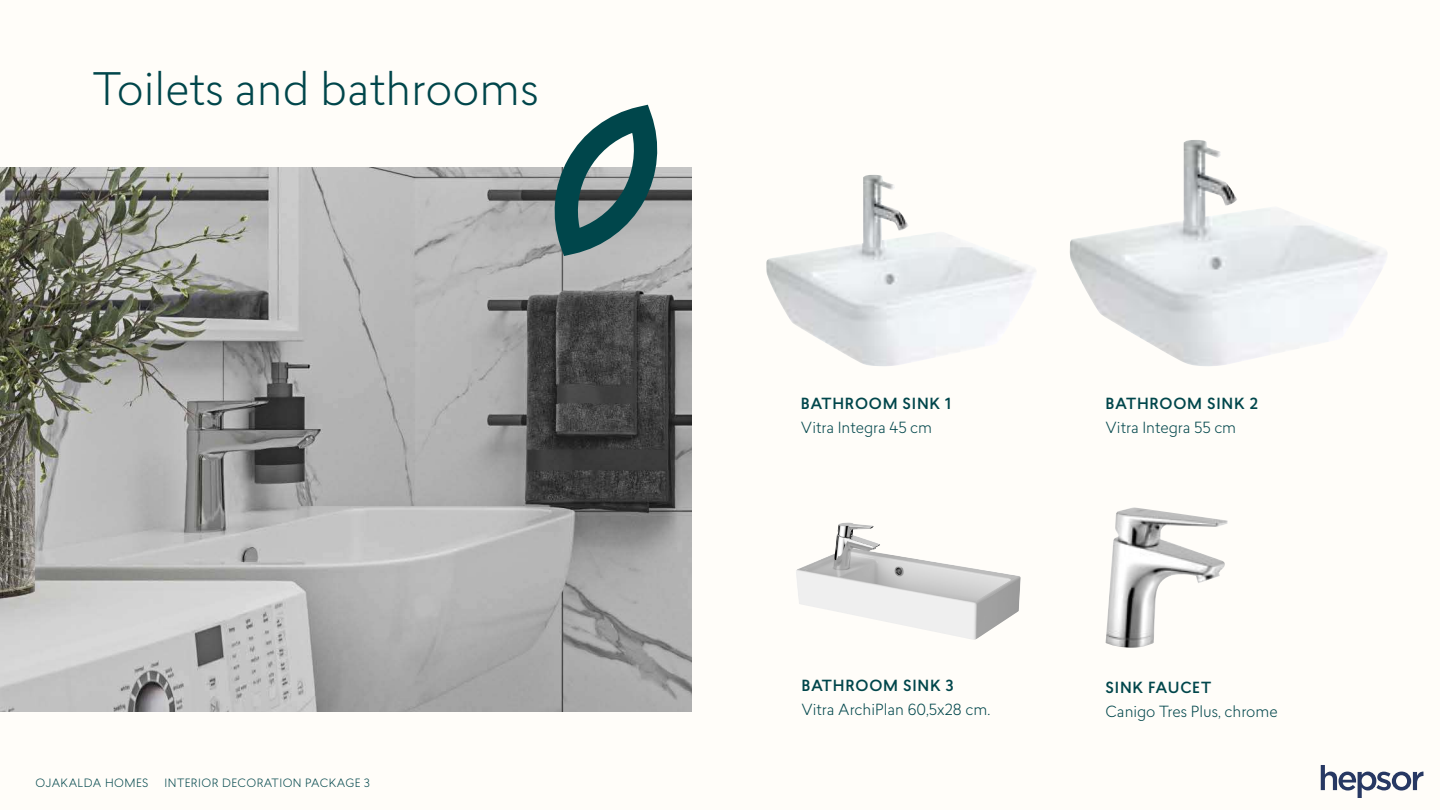
<style>
.page{position:relative;width:1440px;height:810px;background:#fffdf9}
.page>*{position:absolute;margin:0;border:0;box-sizing:border-box;transform-origin:0 0}
.t1{font:300 43.95px "Lasiver";color:#00464b}
.t2{font:300 15.08px "Lasiver";color:#00464b}
.t3{font:500 15.08px "Lasiver";letter-spacing:.05em;color:#00464b}
.t4{font:300 11.25px "Lasiver";letter-spacing:.04em;color:#00464b}
</style>
<div class="page">
<img style="left:1070px;top:140px;width:317px;height:226px">
<img style="left:766px;top:175px;width:270px;height:191px">
<img style="left:0;top:168px;width:691px;height:544px">
<svg style="left:551px;top:105px;width:110px;height:151px"></svg>
<img style="left:1106px;top:508px;width:122px;height:140px">
<svg style="left:1321px;top:765px;width:102px;height:33px"></svg>
<img style="left:796px;top:523px;width:225px;height:117px">
<h1 class="t1" style="left:93px;top:58px;width:448px">Toilets and bathrooms</h1>
<p class="t4" style="left:35px;top:775px;width:114px">OJAKALDA HOMES</p>
<p class="t4" style="left:165px;top:775px;width:207px">INTERIOR DECORATION PACKAGE 3</p>
<p class="t3" style="left:801px;top:392px;width:152px">BATHROOM SINK 1</p>
<p class="t2" style="left:801px;top:417px;width:133px">Vitra Integra 45 cm</p>
<p class="t3" style="left:1106px;top:392px;width:154px">BATHROOM SINK 2</p>
<p class="t2" style="left:1106px;top:417px;width:132px">Vitra Integra 55 cm</p>
<p class="t3" style="left:801px;top:675px;width:154px">BATHROOM SINK 3</p>
<p class="t3" style="left:1106px;top:676px;width:107px">SINK FAUCET</p>
<p class="t2" style="left:1106px;top:701px;width:174px">Canigo Tres Plus, chrome</p>
<p class="t2" style="left:801px;top:700px;width:190px">Vitra ArchiPlan 60,5x28 cm.</p>
</div>
